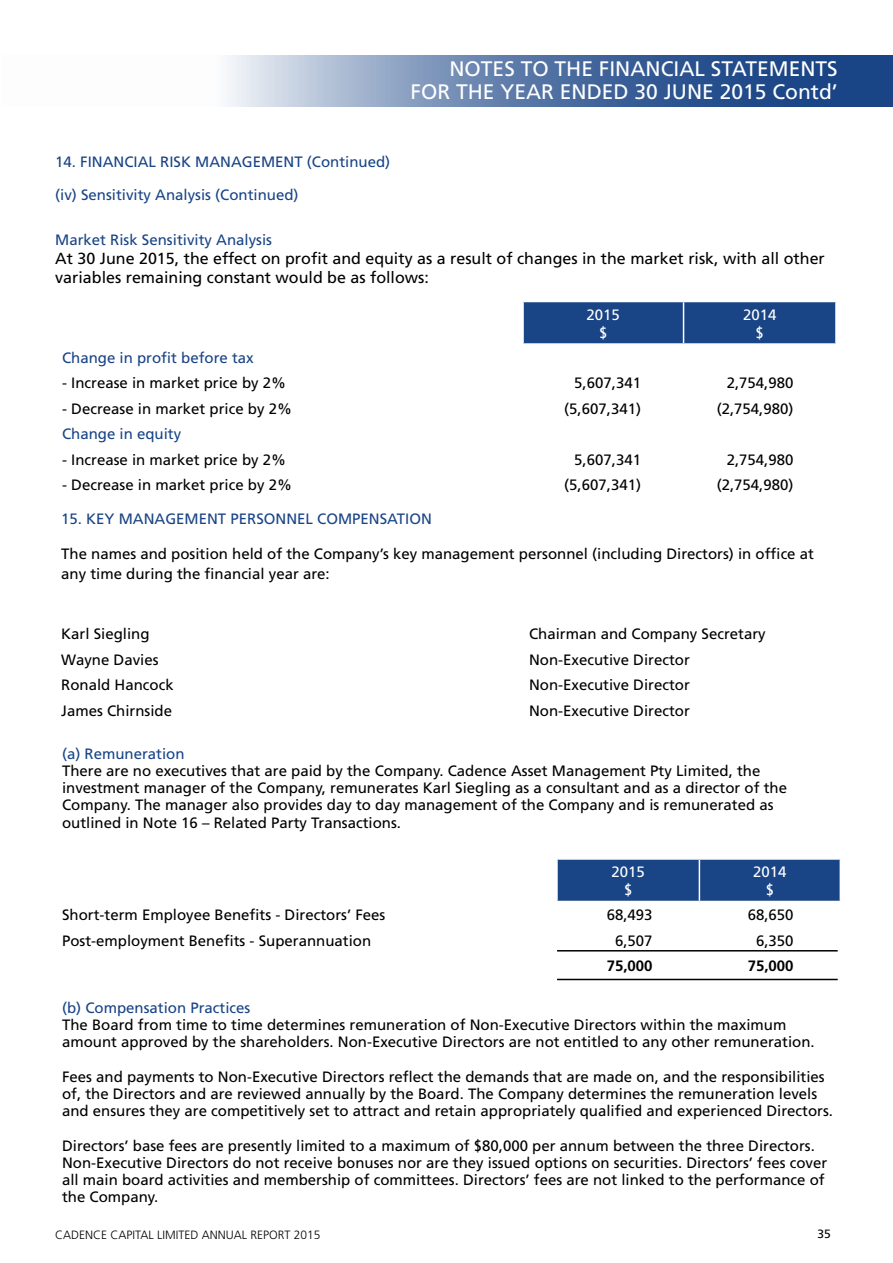
<style>
.page{position:relative;width:893px;height:1263px;background:#fff}
.page>*{position:absolute;margin:0;border:0;box-sizing:border-box;transform-origin:0 0}
.t1{font:21px/22.5px "Frutiger";color:#fff;text-align:right}
.t2{font:16.05px/19.2px "Frutiger";color:#000}
.t3{font:15px/17.2px "Frutiger";color:#000}
.t4{font:15px/32.8px "Frutiger";color:#194486}
.t5{font:15px/18px "Frutiger";color:#fff;text-align:center}
.t6{font:700 15px "Frutiger";color:#000}
.t7{font:300 12px "Frutiger";color:#000}
.t8{font:12px "Frutiger";color:#000}
</style>
<div class="page">
<svg style="left:227px;top:55px;width:666px;height:52px;background:#5f7dab"></svg>
<div style="left:524px;top:302px;width:311px;height:41px;background:#194486"></div>
<hr style="left:683px;top:302px;width:1px;height:41px;background:#fff">
<div style="left:558px;top:860px;width:282px;height:41px;background:#194486"></div>
<hr style="left:699px;top:860px;width:1px;height:41px;background:#fff">
<hr style="left:557px;top:950px;width:281px;height:1px;background:#000">
<hr style="left:557px;top:979px;width:281px;height:1px;background:#000">
<p class="t4" style="left:55px;top:145px;width:337px">14. FINANCIAL RISK MANAGEMENT (Continued) (iv) Sensitivity Analysis (Continued)</p>
<h1 class="t1" style="left:411px;top:58px;width:429px">NOTES TO THE FINANCIAL STATEMENTS<br>FOR THE YEAR ENDED 30 JUNE 2015 Contd’</h1>
<p class="t4" style="left:55px;top:223px;width:218px">Market Risk Sensitivity Analysis</p>
<p class="t2" style="left:55px;top:249px;width:771px">At 30 June 2015, the effect on profit and equity as a result of changes in the market risk, with all other variables remaining constant would be as follows:</p>
<p class="t5" style="left:587px;top:305px;width:35px">2015 $</p>
<p class="t5" style="left:743px;top:305px;width:35px">2014 $</p>
<p class="t4" style="left:62px;top:341px;width:193px">Change in profit before tax</p>
<p class="t3" style="left:62px;top:374px;width:226px">- Increase in market price by 2%</p>
<p class="t3" style="left:574px;top:374px;width:68px">5,607,341</p>
<p class="t3" style="left:727px;top:374px;width:68px">2,754,980</p>
<p class="t3" style="left:62px;top:400px;width:232px">- Decrease in market price by 2%</p>
<p class="t3" style="left:564px;top:400px;width:78px">(5,607,341)</p>
<p class="t3" style="left:717px;top:400px;width:78px">(2,754,980)</p>
<p class="t4" style="left:62px;top:417px;width:121px">Change in equity</p>
<p class="t3" style="left:62px;top:451px;width:226px">- Increase in market price by 2%</p>
<p class="t3" style="left:574px;top:451px;width:68px">5,607,341</p>
<p class="t3" style="left:727px;top:451px;width:68px">2,754,980</p>
<p class="t3" style="left:62px;top:476px;width:232px">- Decrease in market price by 2%</p>
<p class="t3" style="left:564px;top:476px;width:78px">(5,607,341)</p>
<p class="t3" style="left:717px;top:476px;width:78px">(2,754,980)</p>
<p class="t4" style="left:61px;top:503px;width:372px">15. KEY MANAGEMENT PERSONNEL COMPENSATION</p>
<p class="t3" style="left:61px;top:544px;width:754px;line-height:19.8px">The names and position held of the Company’s key management personnel (including Directors) in office at any time during the financial year are:</p>
<p class="t3" style="left:61px;top:625px;width:90px">Karl Siegling</p>
<p class="t3" style="left:529px;top:625px;width:238px">Chairman and Company Secretary</p>
<p class="t3" style="left:61px;top:651px;width:99px">Wayne Davies</p>
<p class="t3" style="left:529px;top:651px;width:162px">Non-Executive Director</p>
<p class="t3" style="left:61px;top:676px;width:114px">Ronald Hancock</p>
<p class="t3" style="left:529px;top:676px;width:162px">Non-Executive Director</p>
<p class="t3" style="left:61px;top:702px;width:112px">James Chirnside</p>
<p class="t3" style="left:529px;top:702px;width:162px">Non-Executive Director</p>
<p class="t4" style="left:62px;top:737px;width:124px">(a) Remuneration</p>
<p class="t3" style="left:62px;top:762px;width:726px">There are no executives that are paid by the Company. Cadence Asset Management Pty Limited, the investment manager of the Company, remunerates Karl Siegling as a consultant and as a director of the Company. The manager also provides day to day management of the Company and is remunerated as outlined in Note 16 – Related Party Transactions.</p>
<p class="t5" style="left:611px;top:863px;width:35px">2015 $</p>
<p class="t5" style="left:753px;top:863px;width:35px">2014 $</p>
<p class="t3" style="left:62px;top:906px;width:325px">Short-term Employee Benefits - Directors’ Fees</p>
<p class="t3" style="left:607px;top:906px;width:47px">68,493</p>
<p class="t3" style="left:748px;top:906px;width:47px">68,650</p>
<p class="t3" style="left:62px;top:932px;width:311px">Post-employment Benefits - Superannuation</p>
<p class="t3" style="left:615px;top:932px;width:39px">6,507</p>
<p class="t3" style="left:756px;top:932px;width:39px">6,350</p>
<p class="t6" style="left:607px;top:957px;width:47px">75,000</p>
<p class="t6" style="left:748px;top:957px;width:47px">75,000</p>
<p class="t4" style="left:62px;top:991px;width:190px">(b) Compensation Practices</p>
<p class="t3" style="left:62px;top:1016px;width:754px">The Board from time to time determines remuneration of Non-Executive Directors within the maximum amount approved by the shareholders. Non-Executive Directors are not entitled to any other remuneration.</p>
<p class="t3" style="left:62px;top:1067px;width:773px">Fees and payments to Non-Executive Directors reflect the demands that are made on, and the responsibilities of, the Directors and are reviewed annually by the Board. The Company determines the remuneration levels and ensures they are competitively set to attract and retain appropriately qualified and experienced Directors.</p>
<p class="t3" style="left:62px;top:1136px;width:767px">Directors’ base fees are presently limited to a maximum of $80,000 per annum between the three Directors.<br>Non-Executive Directors do not receive bonuses nor are they issued options on securities. Directors’ fees cover all main board activities and membership of committees. Directors’ fees are not linked to the performance of the Company.</p>
<p class="t7" style="left:55px;top:1228px;width:267px">CADENCE CAPITAL LIMITED ANNUAL REPORT 2015</p>
<p class="t8" style="left:817px;top:1227px;width:15px">35</p>
</div>
